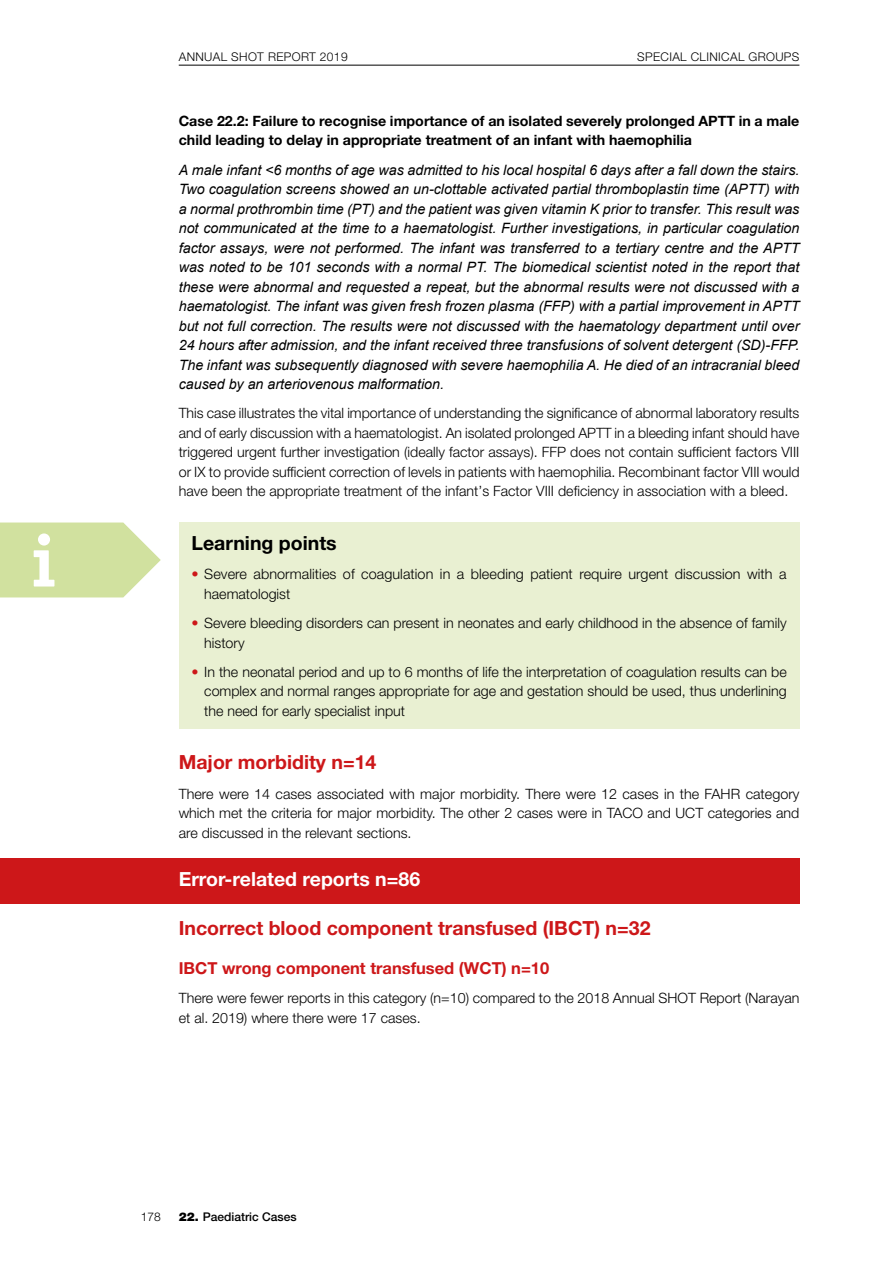
<style>
.page{position:relative;width:893px;height:1263px;background:#fff}
.page>*{position:absolute;margin:0;border:0;box-sizing:border-box;transform-origin:0 0}
.t1{font:700 19.5px "Helvetica Neue";color:#cd1719}
.t2{font:700 19.5px "Helvetica Neue";color:#fff}
.t3{font:700 19.5px "Helvetica Neue";color:#000}
.t4{font:700 16.5px "Helvetica Neue";color:#cd1719}
.t5{font:300 14.25px/19.5px "Helvetica Neue";color:#000;text-align:justify}
.t6{font:italic 14.25px/19.5px "Arial";color:#000;text-align:justify}
.t7{font:700 14.25px/19.5px "Helvetica Neue";color:#000}
.t8{font:300 12px "Helvetica Neue";letter-spacing:.03em;color:#000}
.t9{font:500 12px "Helvetica Neue";color:#000}
.s1{color:#cd1719}
.s2{font-weight:900}
</style>
<div class="page">
<hr style="left:179px;top:65px;width:620px;height:1px;background:#000">
<div style="left:0;top:858px;width:800px;height:45px;background:#cd1719"></div>
<div style="left:179px;top:522px;width:620px;height:207px;background:#e9f0d2"></div>
<svg style="left:0;top:522px;width:161px;height:75px"></svg>
<p class="t8" style="left:179px;top:49px;width:170px">ANNUAL SHOT REPORT 2019</p>
<p class="t8" style="left:637px;top:49px;width:164px">SPECIAL CLINICAL GROUPS</p>
<p class="t7" style="left:179px;top:111px;width:622px">Case 22.2: Failure to recognise importance of an isolated severely prolonged APTT in a male child leading to delay in appropriate treatment of an infant with haemophilia</p>
<p class="t6" style="left:179px;top:160px;width:622px">A male infant &lt;6 months of age was admitted to his local hospital 6 days after a fall down the stairs.<br>Two coagulation screens showed an un-clottable activated partial thromboplastin time (APTT) with a normal prothrombin time (PT) and the patient was given vitamin K prior to transfer. This result was not communicated at the time to a haematologist. Further investigations, in particular coagulation factor assays, were not performed. The infant was transferred to a tertiary centre and the APTT was noted to be 101 seconds with a normal PT. The biomedical scientist noted in the report that these were abnormal and requested a repeat, but the abnormal results were not discussed with a haematologist. The infant was given fresh frozen plasma (FFP) with a partial improvement in APTT but not full correction. The results were not discussed with the haematology department until over 24 hours after admission, and the infant received three transfusions of solvent detergent (SD)-FFP.<br>The infant was subsequently diagnosed with severe haemophilia A. He died of an intracranial bleed caused by an arteriovenous malformation.</p>
<p class="t5" style="left:179px;top:403px;width:622px">This case illustrates the vital importance of understanding the significance of abnormal laboratory results and of early discussion with a haematologist. An isolated prolonged APTT in a bleeding infant should have triggered urgent further investigation (ideally factor assays). FFP does not contain sufficient factors VIII or IX to provide sufficient correction of levels in patients with haemophilia. Recombinant factor VIII would have been the appropriate treatment of the infant’s Factor VIII deficiency in association with a bleed.</p>
<h1 class="t3" style="left:192px;top:531px;width:147px">Learning points</h1>
<p class="t5" style="left:204px;top:564px;width:584px;text-indent:-13px"><span class="s1">•</span> Severe abnormalities of coagulation in a bleeding patient require urgent discussion with a haematologist</p>
<p class="t5" style="left:204px;top:613px;width:584px;text-indent:-13px"><span class="s1">•</span> Severe bleeding disorders can present in neonates and early childhood in the absence of family history</p>
<p class="t5" style="left:204px;top:662px;width:584px;text-indent:-13px"><span class="s1">•</span> In the neonatal period and up to 6 months of life the interpretation of coagulation results can be complex and normal ranges appropriate for age and gestation should be used, thus underlining the need for early specialist input</p>
<h1 class="t1" style="left:179px;top:750px;width:199px">Major morbidity n=14</h1>
<p class="t5" style="left:179px;top:783px;width:622px">There were 14 cases associated with major morbidity. There were 12 cases in the FAHR category which met the criteria for major morbidity. The other 2 cases were in TACO and UCT categories and are discussed in the relevant sections.</p>
<h1 class="t2" style="left:179px;top:867px;width:243px">Error-related reports n=86</h1>
<h1 class="t1" style="left:179px;top:916px;width:473px">Incorrect blood component transfused (IBCT) n=32</h1>
<p class="t4" style="left:179px;top:958px;width:372px">IBCT wrong component transfused (WCT) n=10</p>
<p class="t5" style="left:179px;top:988px;width:622px">There were fewer reports in this category (n=10) compared to the 2018 Annual SHOT Report (Narayan et al. 2019) where there were 17 cases.</p>
<p class="t8" style="left:141px;top:1209px;width:22px">178</p>
<p class="t9" style="left:179px;top:1209px;width:119px"><span class="s2">22.</span> Paediatric Cases</p>
</div>
